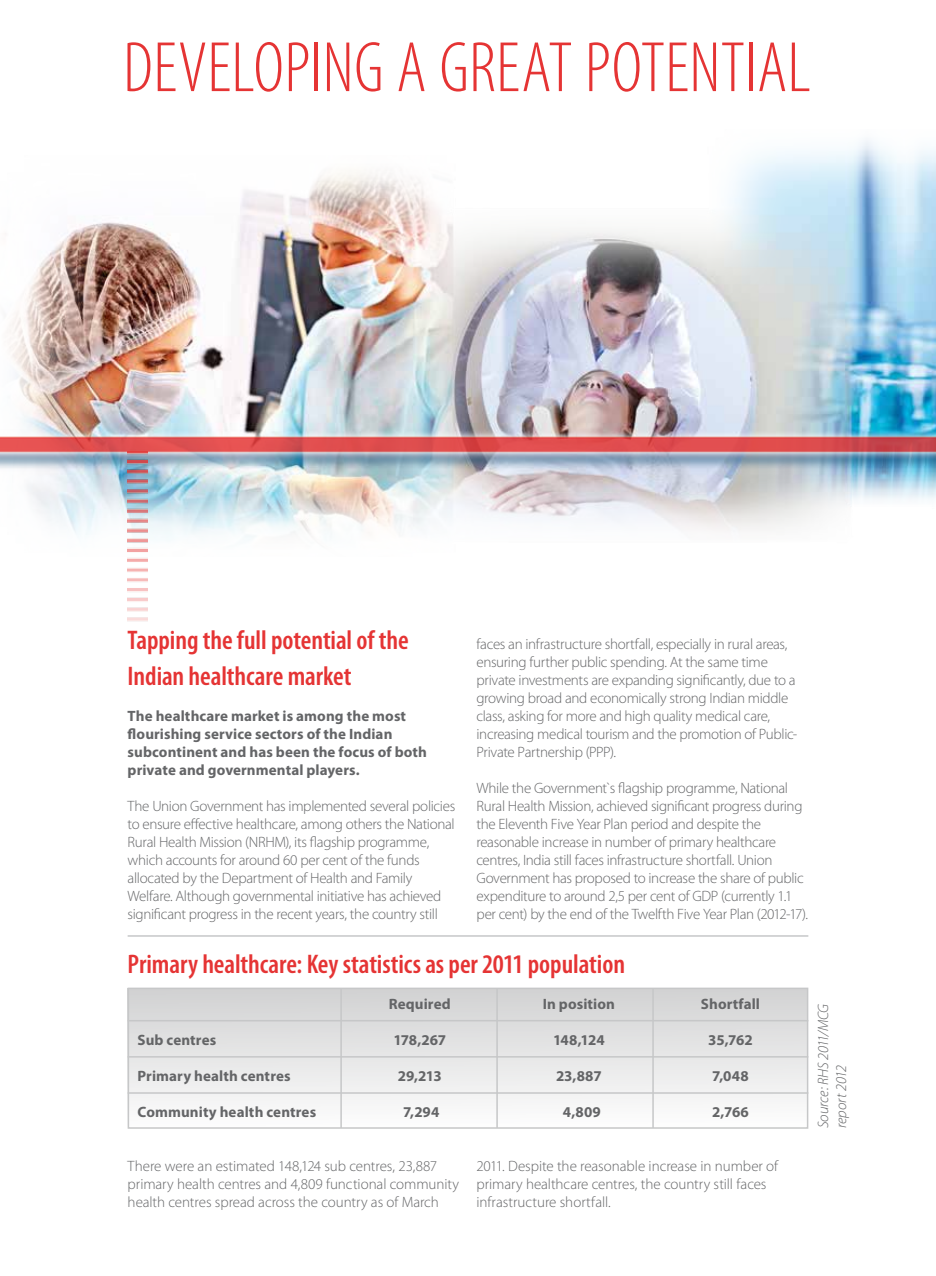
<style>
.page{position:relative;width:936px;height:1276px;background:#fff}
.page>*{position:absolute;margin:0;border:0;box-sizing:border-box;transform-origin:0 0}
.t1{font:300 condensed 72px "Myriad Pro";letter-spacing:.005em;color:#e53434}
.t2{font:600 condensed 27px/36px "Myriad Pro";letter-spacing:-.005em;color:#e53434}
.t3{font:300 15px/18px "Myriad Pro";letter-spacing:-.02em;color:#646567}
.t4{font:700 15px/18px "Myriad Pro";letter-spacing:.005em;color:#646567}
.t5{font:italic 300 15px/18px "Myriad Pro";letter-spacing:-.015em;color:#646567}
</style>
<div class="page">
<img style="left:71px;top:140px;width:864px;height:93px">
<img style="left:0;top:233px;width:935px;height:339px">
<img style="left:128px;top:451px;width:19px;height:171px">
<hr style="left:128px;top:935px;width:680px;height:1px;background:#c6c7c8">
<div style="left:128px;top:989px;width:680px;height:139px;background:linear-gradient(to bottom,#d1d1d2,#fcfcfc)"></div>
<div style="left:128px;top:987px;width:680px;height:141px;border:2px solid #c6c7c8"></div>
<hr style="left:340px;top:988px;width:2px;height:140px;background:#c6c7c8">
<hr style="left:496px;top:988px;width:2px;height:140px;background:#c6c7c8">
<hr style="left:652px;top:988px;width:1px;height:140px;background:#c6c7c8">
<hr style="left:128px;top:1020px;width:680px;height:1px;background:#c6c7c8">
<hr style="left:128px;top:1056px;width:680px;height:1px;background:#c6c7c8">
<hr style="left:128px;top:1092px;width:680px;height:1px;background:#c6c7c8">
<h1 class="t1" style="left:123px;top:25px;width:689px">DEVELOPING A GREAT POTENTIAL</h1>
<h2 class="t2" style="left:128px;top:621px;width:282px">Tapping the full potential of the<br>Indian healthcare market</h2>
<p class="t4" style="left:128px;top:706px;width:301px">The healthcare market is among the most flourishing service sectors of the Indian subcontinent and has been the focus of both private and governmental players.</p>
<p class="t3" style="left:128px;top:796px;width:329px">The Union Government has implemented several policies to ensure effective healthcare, among others the National Rural Health Mission (NRHM), its flagship programme, which accounts for around 60 per cent of the funds allocated by the Department of Health and Family Welfare. Although governmental initiative has achieved significant progress in the recent years, the country still</p>
<p class="t3" style="left:476px;top:634px;width:322px">faces an infrastructure shortfall, especially in rural areas, ensuring further public spending. At the same time private investments are expanding significantly, due to a growing broad and economically strong Indian middle class, asking for more and high quality medical care, increasing medical tourism and the promotion of Public-Private Partnership (PPP).</p>
<p class="t3" style="left:476px;top:778px;width:333px">While the Government`s flagship programme, National Rural Health Mission, achieved significant progress during the Eleventh Five Year Plan period and despite the reasonable increase in number of primary healthcare centres, India still faces infrastructure shortfall. Union Government has proposed to increase the share of public expenditure to around 2,5 per cent of GDP (currently 1.1 per cent) by the end of the Twelfth Five Year Plan (2012-17).</p>
<h2 class="t2" style="left:128px;top:945px;width:499px">Primary healthcare: Key statistics as per 2011 population</h2>
<p class="t4" style="left:389px;top:994px;width:63px">Required</p>
<p class="t4" style="left:542px;top:994px;width:74px">In position</p>
<p class="t4" style="left:701px;top:994px;width:61px">Shortfall</p>
<p class="t4" style="left:138px;top:1030px;width:80px">Sub centres</p>
<p class="t4" style="left:393px;top:1030px;width:54px">178,267</p>
<p class="t4" style="left:553px;top:1030px;width:53px">148,124</p>
<p class="t4" style="left:708px;top:1030px;width:46px">35,762</p>
<p class="t4" style="left:138px;top:1066px;width:154px">Primary health centres</p>
<p class="t4" style="left:398px;top:1066px;width:45px">29,213</p>
<p class="t4" style="left:556px;top:1066px;width:47px">23,887</p>
<p class="t4" style="left:712px;top:1066px;width:38px">7,048</p>
<p class="t4" style="left:138px;top:1102px;width:180px">Community health centres</p>
<p class="t4" style="left:403px;top:1102px;width:38px">7,294</p>
<p class="t4" style="left:563px;top:1102px;width:39px">4,809</p>
<p class="t4" style="left:712px;top:1102px;width:38px">2,766</p>
<p class="t5" style="left:814px;top:1128px;width:126px;rotate:-90deg">Source: RHS 2011/MCG report 2012</p>
<p class="t3" style="left:128px;top:1156px;width:333px">There were an estimated 148,124 sub centres, 23,887 primary health centres and 4,809 functional community health centres spread across the country as of March</p>
<p class="t3" style="left:476px;top:1156px;width:303px">2011. Despite the reasonable increase in number of primary healthcare centres, the country still faces infrastructure shortfall.</p>
</div>
